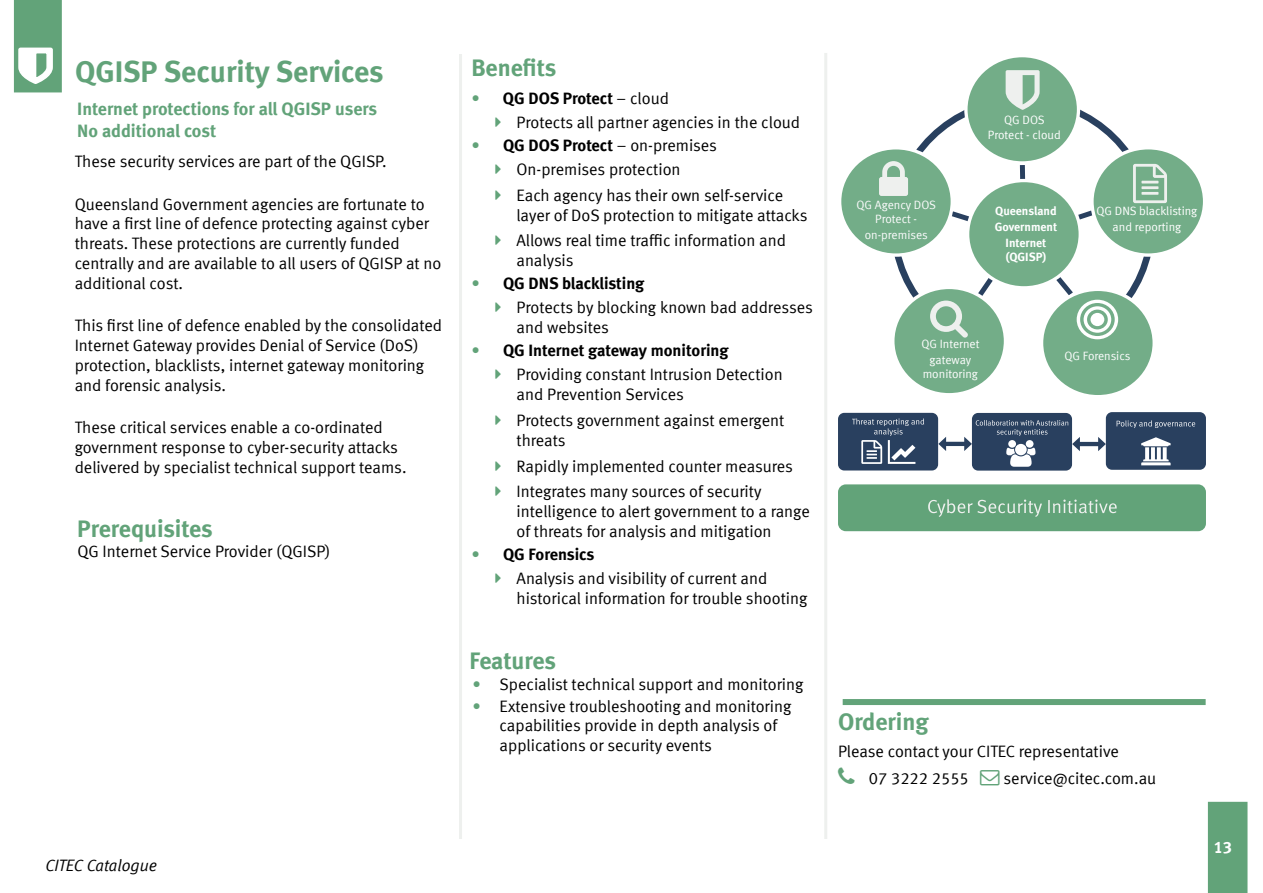
<style>
.page{position:relative;width:1263px;height:893px;background:#fff}
.page>*{position:absolute;margin:0;border:0;box-sizing:border-box;transform-origin:0 0}
.t1{font:30px "Meta Bold LF";color:#62a379}
.t2{font:24px "Meta Bold LF";letter-spacing:-.005em;color:#62a379}
.t3{font:18px/21.6px "Meta Bold LF";color:#62a379}
.t4{font:16.5px/19.8px "Meta Normal LF";color:#000}
.t5{font:16.5px "Meta Bold LF";color:#000}
.t6{font:italic 16.5px "Meta Normal LF";color:#000}
.t7{font:16.5px "Meta Bold LF";color:#fff}
.t8{font:12px/14.4px "Meta Normal LF";color:#fff;text-align:center}
.t9{font:12px/15.9px "Meta Normal LF";color:#fdfdfd;text-align:center}
.t10{font:12px/15.9px "Meta Bold LF";color:#fff;text-align:center}
.t11{font:12px/14.4px "Meta Normal LF";color:#fbfbfc;text-align:center}
.s1{font-family:"Meta Normal LF";color:#62a379}
.s2{font-family:"Meta Normal LF"}
.s3{color:#62a379}
</style>
<div class="page">
<div style="left:15px;top:1px;width:46px;height:91px;background:#62a379"></div>
<div style="left:14px;top:0;width:48px;height:92px;border:2px solid #62a379"></div>
<div style="left:1208px;top:802px;width:39px;height:91px;background:#62a379"></div>
<div style="left:843px;top:699px;width:363px;height:6px;background:#62a379"></div>
<hr style="left:459px;top:54px;width:3px;height:785px;background:#eef0ee">
<hr style="left:824px;top:53px;width:3px;height:786px;background:#eef0ee">
<svg style="left:18px;top:47px;width:35px;height:37px"></svg>
<div style="left:838px;top:484px;width:368px;height:47px;background:#62a379;border-radius:8px"></div>
<svg style="left:928px;top:499px;width:189px;height:18px"></svg>
<div style="left:972px;top:413px;width:100px;height:58px;background:#29405f;border-radius:6px"></div>
<div style="left:1106px;top:412px;width:100px;height:58px;background:#29405f;border-radius:6px"></div>
<svg style="left:1116px;top:420px;width:79px;height:8px"></svg>
<svg style="left:1141px;top:437px;width:29px;height:28px"></svg>
<div style="left:838px;top:413px;width:100px;height:57px;background:#29405f;border-radius:6px"></div>
<svg style="left:852px;top:418px;width:72px;height:46px"></svg>
<hr style="left:1078px;top:442px;width:22px;height:4px;background:#29405f">
<svg style="left:1098px;top:437px;width:8px;height:14px"></svg>
<hr style="left:944px;top:442px;width:22px;height:4px;background:#29405f">
<svg style="left:938px;top:437px;width:8px;height:14px"></svg>
<svg style="left:964px;top:420px;width:116px;height:47px"></svg>
<svg style="left:1078px;top:210px;width:14px;height:10px"></svg>
<svg style="left:1019px;top:165px;width:7px;height:14px"></svg>
<svg style="left:952px;top:211px;width:17px;height:11px"></svg>
<div style="left:968px;top:181px;width:112px;height:107px;background:#73ad88;border-radius:50%"></div>
<div style="left:966px;top:179px;width:116px;height:110px;border:3px solid #fff;border-radius:50%"></div>
<div style="left:840px;top:148px;width:112px;height:107px;background:#73ad88;border-radius:50%"></div>
<div style="left:838px;top:146px;width:116px;height:111px;border:3px solid #fff;border-radius:50%"></div>
<div style="left:966px;top:56px;width:112px;height:107px;background:#73ad88;border-radius:50%"></div>
<div style="left:964px;top:54px;width:116px;height:111px;border:3px solid #fff;border-radius:50%"></div>
<div style="left:1041px;top:289px;width:113px;height:108px;background:#73ad88;border-radius:50%"></div>
<div style="left:1040px;top:288px;width:116px;height:110px;border:3px solid #fff;border-radius:50%"></div>
<div style="left:1092px;top:148px;width:112px;height:107px;background:#73ad88;border-radius:50%"></div>
<div style="left:1090px;top:146px;width:116px;height:111px;border:3px solid #fff;border-radius:50%"></div>
<div style="left:893px;top:287px;width:112px;height:108px;background:#73ad88;border-radius:50%"></div>
<div style="left:891px;top:286px;width:116px;height:110px;border:3px solid #fff;border-radius:50%"></div>
<svg style="left:1006px;top:70px;width:34px;height:40px"></svg>
<svg style="left:1133px;top:164px;width:34px;height:39px"></svg>
<svg style="left:879px;top:161px;width:29px;height:35px"></svg>
<svg style="left:930px;top:268px;width:70px;height:70px"></svg>
<svg style="left:1045px;top:264px;width:73px;height:75px"></svg>
<h1 class="t1" style="left:75px;top:54px;width:310px">QGISP Security Services</h1>
<h2 class="t2" style="left:471px;top:54px;width:86px">Benefits</h2>
<p class="t5" style="left:471px;top:88px;width:199px"><span class="s1">•</span> QG DOS Protect <span class="s2">– cloud</span></p>
<p class="t4" style="left:516px;top:112px;width:285px">Protects all partner agencies in the cloud</p>
<p class="t5" style="left:471px;top:135px;width:247px"><span class="s1">•</span> QG DOS Protect <span class="s2">– on-premises</span></p>
<p class="t4" style="left:516px;top:156px;width:268px;line-height:25.8px">On-premises protection<br>Each agency has their own self-service</p>
<p class="t4" style="left:516px;top:202px;width:293px;line-height:25.8px">layer of DoS protection to mitigate attacks<br>Allows real time traffic information and</p>
<p class="t4" style="left:516px;top:250px;width:59px">analysis</p>
<p class="t5" style="left:471px;top:273px;width:174px"><span class="s1">•</span> QG DNS blacklisting</p>
<p class="t4" style="left:516px;top:298px;width:298px">Protects by blocking known bad addresses and websites</p>
<p class="t5" style="left:471px;top:340px;width:259px"><span class="s1">•</span> QG Internet gateway monitoring</p>
<p class="t4" style="left:516px;top:364px;width:268px">Providing constant Intrusion Detection and Prevention Services</p>
<p class="t4" style="left:516px;top:410px;width:269px">Protects government against emergent threats</p>
<p class="t4" style="left:516px;top:453px;width:278px;line-height:25.8px">Rapidly implemented counter measures<br>Integrates many sources of security</p>
<p class="t4" style="left:516px;top:501px;width:295px">intelligence to alert government to a range of threats for analysis and mitigation</p>
<p class="t5" style="left:471px;top:544px;width:124px"><span class="s1">•</span> QG Forensics</p>
<p class="t4" style="left:517px;top:568px;width:292px">Analysis and visibility of current and historical information for trouble shooting</p>
<p class="t3" style="left:77px;top:98px;width:301px">Internet protections for all QGISP users<br>No additional cost</p>
<p class="t4" style="left:75px;top:151px;width:313px">These security services are part of the QGISP.</p>
<p class="t4" style="left:75px;top:194px;width:368px">Queensland Government agencies are fortunate to have a first line of defence protecting against cyber threats. These protections are currently funded centrally and are available to all users of QGISP at no additional cost.</p>
<p class="t4" style="left:75px;top:315px;width:369px">This first line of defence enabled by the consolidated Internet Gateway provides Denial of Service (DoS) protection, blacklists, internet gateway monitoring and forensic analysis.</p>
<p class="t4" style="left:75px;top:417px;width:333px">These critical services enable a co-ordinated government response to cyber-security attacks delivered by specialist technical support teams.</p>
<h2 class="t2" style="left:77px;top:514px;width:137px">Prerequisites</h2>
<p class="t4" style="left:77px;top:541px;width:255px">QG Internet Service Provider (QGISP)</p>
<p class="t6" style="left:45px;top:856px;width:113px">CITEC Catalogue</p>
<h2 class="t2" style="left:469px;top:647px;width:88px">Features</h2>
<p class="t4" style="left:473px;top:674px;width:332px"><span class="s3">•</span> Specialist technical support and monitoring</p>
<p class="t4" style="left:500px;top:696px;width:293px;text-indent:-27px"><span class="s3">•</span> Extensive troubleshooting and monitoring capabilities provide in depth analysis of applications or security events</p>
<p class="t11" style="left:856px;top:197px;width:81px">QG Agency DOS<br>Protect -</p>
<p class="t11" style="left:865px;top:228px;width:65px">on-premises</p>
<p class="t8" style="left:988px;top:113px;width:74px">QG DOS<br>Protect - cloud</p>
<p class="t10" style="left:995px;top:203px;width:64px">Queensland<br>Government<br>Internet</p>
<p class="t10" style="left:1006px;top:249px;width:42px">(QGISP)</p>
<p class="t8" style="left:1096px;top:203px;width:102px;line-height:15.9px">QG DNS blacklisting and reporting</p>
<p class="t9" style="left:921px;top:336px;width:59px">QG Internet gateway</p>
<p class="t9" style="left:923px;top:366px;width:57px">monitoring</p>
<p class="t9" style="left:1064px;top:348px;width:67px">QG Forensics</p>
<h2 class="t2" style="left:838px;top:708px;width:92px">Ordering</h2>
<p class="t4" style="left:869px;top:738px;width:252px;line-height:26.7px;text-indent:-31px">Please contact your CITEC representative<br>07 3222 2555</p>
<p class="t4" style="left:1003px;top:768px;width:154px">service@citec.com.au</p>
<p class="t7" style="left:1214px;top:837px;width:20px">13</p>
</div>
